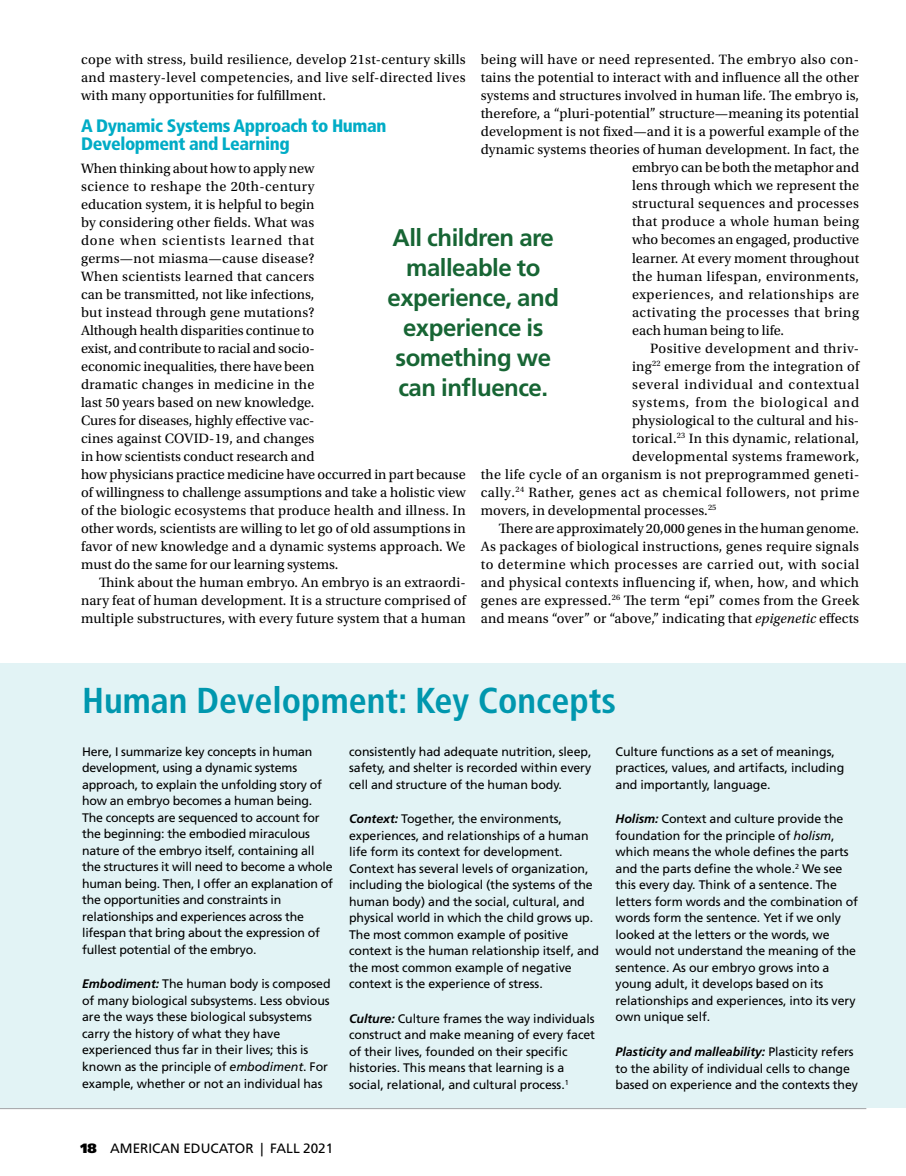
<style>
.page{position:relative;width:906px;height:1176px;background:#fff}
.page>*{position:absolute;margin:0;border:0;box-sizing:border-box;transform-origin:0 0}
.t1{font:700 condensed 36px "Frutiger LT Std";color:#0097ae}
.t2{font:700 24px/30px "Frutiger LT Std";letter-spacing:-.02em;color:#176534;text-align:center}
.t3{font:900 condensed 18px/18px "Frutiger LT Std";letter-spacing:-.02em;color:#00acc6}
.t4{font:14.25px/18px "Utopia Std";letter-spacing:.01em;color:#000;text-align:justify}
.t5{font:14.25px "Utopia Std";letter-spacing:.035em;color:#000}
.t6{font:14.25px "Utopia Std";letter-spacing:.03em;color:#000}
.t7{font:14.25px "Utopia Std";letter-spacing:.04em;color:#000}
.t8{font:14.25px "Utopia Std";letter-spacing:.05em;color:#000}
.t9{font:14.25px "Utopia Std";letter-spacing:.06em;color:#000}
.t10{font:13.5px "Frutiger LT Std";color:#000}
.t11{font:12.3px/16.5px "Frutiger LT Std";letter-spacing:-.005em;color:#000}
.s1{font-style:italic}
.s2{font-weight:700;font-style:italic}
.s3{font-weight:900}
</style>
<div class="page">
<hr style="left:0;top:1107px;width:865px;height:1px;background:#9fa1a4">
<div style="left:0;top:663px;width:905px;height:444px;background:#e2f3f5"></div>
<p class="t4" style="left:480px;top:51px;width:379px">being will have or need represented. The embryo also con-</p>
<p class="t4" style="left:480px;top:69px;width:380px">tains the potential to interact with and influence all the other</p>
<p class="t4" style="left:480px;top:87px;width:379px">systems and structures involved in human life. The embryo is,</p>
<p class="t4" style="left:480px;top:105px;width:379px">therefore, a “pluri-potential” structure—meaning its potential</p>
<p class="t4" style="left:480px;top:123px;width:379px">development is not fixed—and it is a powerful example of the</p>
<p class="t4" style="left:480px;top:141px;width:379px">dynamic systems theories of human development. In fact, the</p>
<p class="t4" style="left:631px;top:159px;width:228px">embryo can be both the metaphor and</p>
<p class="t4" style="left:631px;top:177px;width:228px">lens through which we represent the</p>
<p class="t4" style="left:631px;top:195px;width:228px">structural sequences and processes</p>
<p class="t6" style="left:631px;top:214px;width:228px">that produce a whole human being</p>
<p class="t4" style="left:631px;top:231px;width:228px">who becomes an engaged, productive</p>
<p class="t4" style="left:631px;top:249px;width:228px">learner. At every moment throughout</p>
<p class="t6" style="left:631px;top:268px;width:228px">the human lifespan, environments,</p>
<p class="t7" style="left:631px;top:286px;width:228px">experiences, and relationships are</p>
<p class="t5" style="left:631px;top:304px;width:228px">activating the processes that bring</p>
<p class="t4" style="left:631px;top:321px;width:153px">each human being to life.</p>
<p class="t5" style="left:649px;top:340px;width:210px">Positive development and thriv-</p>
<p class="t4" style="left:631px;top:357px;width:228px">ing<sup>22</sup> emerge from the integration of</p>
<p class="t8" style="left:631px;top:376px;width:228px">several individual and contextual</p>
<p class="t9" style="left:631px;top:394px;width:228px">systems, from the biological and</p>
<p class="t4" style="left:631px;top:411px;width:228px">physiological to the cultural and his-</p>
<p class="t4" style="left:631px;top:429px;width:228px">torical.<sup>23</sup> In this dynamic, relational,</p>
<p class="t4" style="left:631px;top:447px;width:228px">developmental systems framework,</p>
<p class="t6" style="left:480px;top:466px;width:380px">the life cycle of an organism is not preprogrammed geneti-</p>
<p class="t5" style="left:480px;top:484px;width:380px">cally.<sup>24</sup> Rather, genes act as chemical followers, not prime</p>
<p class="t4" style="left:480px;top:501px;width:237px">movers, in developmental processes.<sup>25</sup></p>
<p class="t4" style="left:498px;top:519px;width:361px">There are approximately 20,000 genes in the human genome.</p>
<p class="t4" style="left:480px;top:537px;width:379px">As packages of biological instructions, genes require signals</p>
<p class="t7" style="left:480px;top:556px;width:380px">to determine which processes are carried out, with social</p>
<p class="t4" style="left:480px;top:573px;width:379px">and physical contexts influencing if, when, how, and which</p>
<p class="t4" style="left:480px;top:591px;width:379px">genes are expressed.<sup>26</sup> The term “epi” comes from the Greek</p>
<p class="t4" style="left:480px;top:609px;width:379px">and means “over” or “above,” indicating that <span class="s1">epigenetic</span> effects</p>
<p class="t4" style="left:81px;top:51px;width:386px">cope with stress, build resilience, develop 21st-century skills and mastery-level competencies, and live self-directed lives with many opportunities for fulfillment.</p>
<p class="t3" style="left:81px;top:117px;width:307px">A Dynamic Systems Approach to Human<br>Development and Learning</p>
<p class="t4" style="left:81px;top:159px;width:386px;text-align:left">When thinking about how to apply new<br>science to reshape the 20th-century<br>education system, it is helpful to begin<br>by considering other fields. What was<br>done when scientists learned that<br>germs—not miasma—cause disease?<br>When scientists learned that cancers<br>can be transmitted, not like infections,<br>but instead through gene mutations?<br>Although health disparities continue to<br>exist, and contribute to racial and socio-<br>economic inequalities, there have been<br>dramatic changes in medicine in the<br>last 50 years based on new knowledge.<br>Cures for diseases, highly effective vac-<br>cines against COVID-19, and changes<br>in how scientists conduct research and<br>how physicians practice medicine have occurred in part because of willingness to challenge assumptions and take a holistic view of the biologic ecosystems that produce health and illness. In other words, scientists are willing to let go of old assumptions in favor of new knowledge and a dynamic systems approach. We must do the same for our learning systems.</p>
<p class="t4" style="left:81px;top:573px;width:386px;text-indent:18px">Think about the human embryo. An embryo is an extraordi&shy;nary feat of human development. It is a structure comprised of multiple substructures, with every future system that a human</p>
<h2 class="t2" style="left:387px;top:222px;width:173px">All children are malleable to experience, and experience is something we can influence.</h2>
<h1 class="t1" style="left:82px;top:679px;width:535px">Human Development: Key Concepts</h1>
<p class="t11" style="left:82px;top:743px;width:252px">Here, I summarize key concepts in human development, using a dynamic systems approach, to explain the unfolding story of how an embryo becomes a human being.<br>The concepts are sequenced to account for the beginning: the embodied miraculous nature of the embryo itself, containing all the structures it will need to become a whole human being. Then, I offer an explanation of the opportunities and constraints in relationships and experiences across the lifespan that bring about the expression of fullest potential of the embryo.</p>
<p class="t11" style="left:82px;top:975px;width:250px"><span class="s2">Embodiment:</span> The human body is composed of many biological subsystems. Less obvious are the ways these biological subsystems carry the history of what they have experienced thus far in their lives; this is known as the principle of <span class="s1">embodiment</span>. For example, whether or not an individual has</p>
<p class="t11" style="left:615px;top:743px;width:230px">Culture functions as a set of meanings, practices, values, and artifacts, including and importantly, language.</p>
<p class="t11" style="left:615px;top:810px;width:244px"><span class="s2">Holism:</span> Context and culture provide the foundation for the principle of <span class="s1">holism</span>, which means the whole defines the parts and the parts define the whole.<sup>2</sup> We see this every day. Think of a sentence. The letters form words and the combination of words form the sentence. Yet if we only looked at the letters or the words, we would not understand the meaning of the sentence. As our embryo grows into a young adult, it develops based on its relationships and experiences, into its very own unique self.</p>
<p class="t11" style="left:615px;top:1043px;width:244px"><span class="s2">Plasticity and malleability:</span> Plasticity refers to the ability of individual cells to change based on experience and the contexts they</p>
<p class="t11" style="left:349px;top:743px;width:244px;text-align:justify">consistently had adequate nutrition, sleep, safety, and shelter is recorded within every cell and structure of the human body.</p>
<p class="t11" style="left:349px;top:810px;width:251px"><span class="s2">Context:</span> Together, the environments, experiences, and relationships of a human life form its context for development.<br>Context has several levels of organization, including the biological (the systems of the human body) and the social, cultural, and physical world in which the child grows up.<br>The most common example of positive context is the human relationship itself, and the most common example of negative context is the experience of stress.</p>
<p class="t11" style="left:349px;top:1010px;width:247px"><span class="s2">Culture:</span> Culture frames the way individuals construct and make meaning of every facet of their lives, founded on their specific histories. This means that learning is a social, relational, and cultural process.<sup>1</sup></p>
<p class="t10" style="left:80px;top:1139px;width:254px"><span class="s3">18</span> AMERICAN EDUCATOR | FALL 2021</p>
</div>
